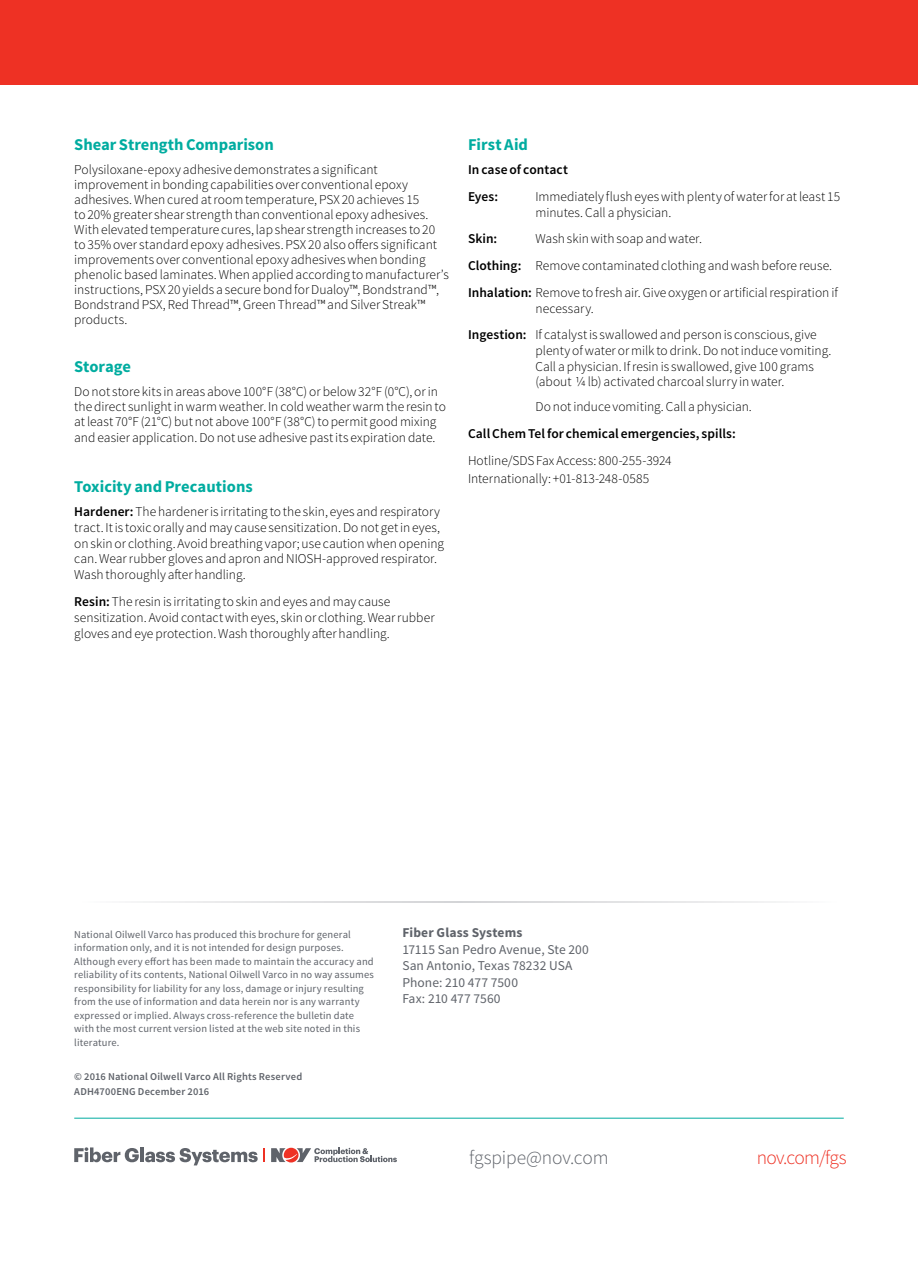
<style>
.page{position:relative;width:918px;height:1263px;background:#fff}
.page>*{position:absolute;margin:0;border:0;box-sizing:border-box;transform-origin:0 0}
.t1{font:300 19.5px "Source Sans Pro";letter-spacing:-.01em;color:#5f636a}
.t2{font:300 19.5px "Source Sans Pro";letter-spacing:-.035em;color:#ee3124}
.Body_Text_Light{font:700 16.5px "Source Sans Pro";color:#00aca0}
.Body_Subhead{font:700 16.5px "Source Sans Pro";color:#00aca0}
.Body_Text_Light-2{font:300 13.5px/15.8px "Source Sans Pro";color:#000}
.t3{font:13.5px/16.5px "Source Sans Pro";letter-spacing:.005em;color:#5f636a}
.Body_Text_Light-3{font:600 13.5px "Source Sans Pro";letter-spacing:.005em;color:#000}
.t4{font:700 13.5px "Source Sans Pro";letter-spacing:.01em;color:#5f636a}
.t5{font:10.5px/13.5px "Source Sans Pro";letter-spacing:.015em;color:#5f636a}
.t6{font:600 10.5px/15px "Source Sans Pro";letter-spacing:.015em;color:#5f636a}
.s1{font-weight:600}
</style>
<div class="page">
<hr style="left:74px;top:1118px;width:770px;height:1px;background:#00aca0">
<svg style="left:137px;top:902px;width:645px;height:1px"></svg>
<svg style="left:271px;top:1148px;width:126px;height:14px"></svg>
<svg style="left:264px;top:1148px;width:1px;height:14px"></svg>
<svg style="left:74px;top:1147px;width:65px;height:15px"></svg>
<hr style="left:140px;top:1147px;width:4px;height:15px;background:#5f636a">
<svg style="left:145px;top:1148px;width:113px;height:17px"></svg>
<div style="left:0;top:0;width:918px;height:84px;background:#ee3124"></div>
<p class="Body_Text_Light" style="left:74px;top:134px;width:201px">Shear Strength Comparison</p>
<p class="Body_Text_Light-2" style="left:74px;top:162px;width:376px;line-height:15px">Polysiloxane-epoxy adhesive demonstrates a significant improvement in bonding capabilities over conventional epoxy adhesives. When cured at room temperature, PSX 20 achieves 15<br>to 20% greater shear strength than conventional epoxy adhesives.<br>With elevated temperature cures, lap shear strength increases to 20 to 35% over standard epoxy adhesives. PSX 20 also offers significant improvements over conventional epoxy adhesives when bonding phenolic based laminates. When applied according to manufacturer’s instructions, PSX 20 yields a secure bond for Dualoy™, Bondstrand™, Bondstrand PSX, Red Thread™, Green Thread™ and Silver Streak™ products.</p>
<p class="Body_Text_Light" style="left:74px;top:356px;width:58px">Storage</p>
<p class="Body_Text_Light-2" style="left:74px;top:384px;width:373px;line-height:15.3px">Do not store kits in areas above 100°F (38°C) or below 32°F (0°C), or in the direct sunlight in warm weather. In cold weather warm the resin to at least 70°F (21°C) but not above 100°F (38°C) to permit good mixing and easier application. Do not use adhesive past its expiration date.</p>
<p class="Body_Subhead" style="left:74px;top:476px;width:180px">Toxicity and Precautions</p>
<p class="Body_Text_Light-2" style="left:74px;top:504px;width:371px"><span class="s1">Hardener:</span> The hardener is irritating to the skin, eyes and respiratory tract. It is toxic orally and may cause sensitization. Do not get in eyes, on skin or clothing. Avoid breathing vapor; use caution when opening can. Wear rubber gloves and apron and NIOSH-approved respirator.<br>Wash thoroughly after handling.</p>
<p class="Body_Text_Light-2" style="left:74px;top:594px;width:362px"><span class="s1">Resin:</span> The resin is irritating to skin and eyes and may cause sensitization. Avoid contact with eyes, skin or clothing. Wear rubber gloves and eye protection. Wash thoroughly after handling.</p>
<p class="Body_Subhead" style="left:468px;top:134px;width:62px">First Aid</p>
<p class="Body_Text_Light-3" style="left:468px;top:161px;width:101px">In case of contact</p>
<p class="Body_Text_Light-3" style="left:468px;top:188px;width:32px">Eyes:</p>
<p class="Body_Text_Light-2" style="left:536px;top:189px;width:306px">Immediately flush eyes with plenty of water for at least 15 minutes. Call a physician.</p>
<p class="Body_Text_Light-3" style="left:468px;top:230px;width:31px">Skin:</p>
<p class="Body_Text_Light-2" style="left:535px;top:231px;width:168px">Wash skin with soap and water.</p>
<p class="Body_Text_Light-2" style="left:468px;top:258px;width:366px"><span class="s1">Clothing:</span> Remove contaminated clothing and wash before reuse.</p>
<p class="Body_Text_Light-2" style="left:536px;top:285px;width:304px;text-indent:-68px"><span class="s1">Inhalation:</span> Remove to fresh air. Give oxygen or artificial respiration if necessary.</p>
<p class="Body_Text_Light-2" style="left:536px;top:327px;width:297px;text-indent:-68px"><span class="s1">Ingestion:</span> If catalyst is swallowed and person is conscious, give plenty of water or milk to drink. Do not induce vomiting.<br>Call a physician. If resin is swallowed, give 100 grams (about ¼ lb) activated charcoal slurry in water.</p>
<p class="Body_Text_Light-2" style="left:536px;top:399px;width:218px">Do not induce vomiting. Call a physician.</p>
<p class="Body_Text_Light-3" style="left:468px;top:425px;width:269px">Call Chem Tel for chemical emergencies, spills:</p>
<p class="Body_Text_Light-2" style="left:468px;top:453px;width:205px">Hotline/SDS Fax Access: 800-255-3924</p>
<p class="Body_Text_Light-2" style="left:468px;top:471px;width:183px">Internationally: +01-813-248-0585</p>
<p class="t5" style="left:74px;top:928px;width:301px">National Oilwell Varco has produced this brochure for general information only, and it is not intended for design purposes.<br>Although every effort has been made to maintain the accuracy and reliability of its contents, National Oilwell Varco in no way assumes responsibility for liability for any loss, damage or injury resulting from the use of information and data herein nor is any warranty expressed or implied. Always cross-reference the bulletin date with the most current version listed at the web site noted in this literature.</p>
<p class="t6" style="left:74px;top:1069px;width:230px">© 2016 National Oilwell Varco All Rights Reserved<br>ADH4700ENG December 2016</p>
<p class="t4" style="left:402px;top:924px;width:122px">Fiber Glass Systems</p>
<p class="t3" style="left:402px;top:941px;width:188px">17115 San Pedro Avenue, Ste 200<br>San Antonio, Texas 78232 USA<br>Phone: 210 477 7500<br>Fax: 210 477 7560</p>
<h1 class="t1" style="left:469px;top:1146px;width:141px">fgspipe@nov.com</h1>
<h1 class="t2" style="left:757px;top:1146px;width:91px">nov.com/fgs</h1>
</div>
